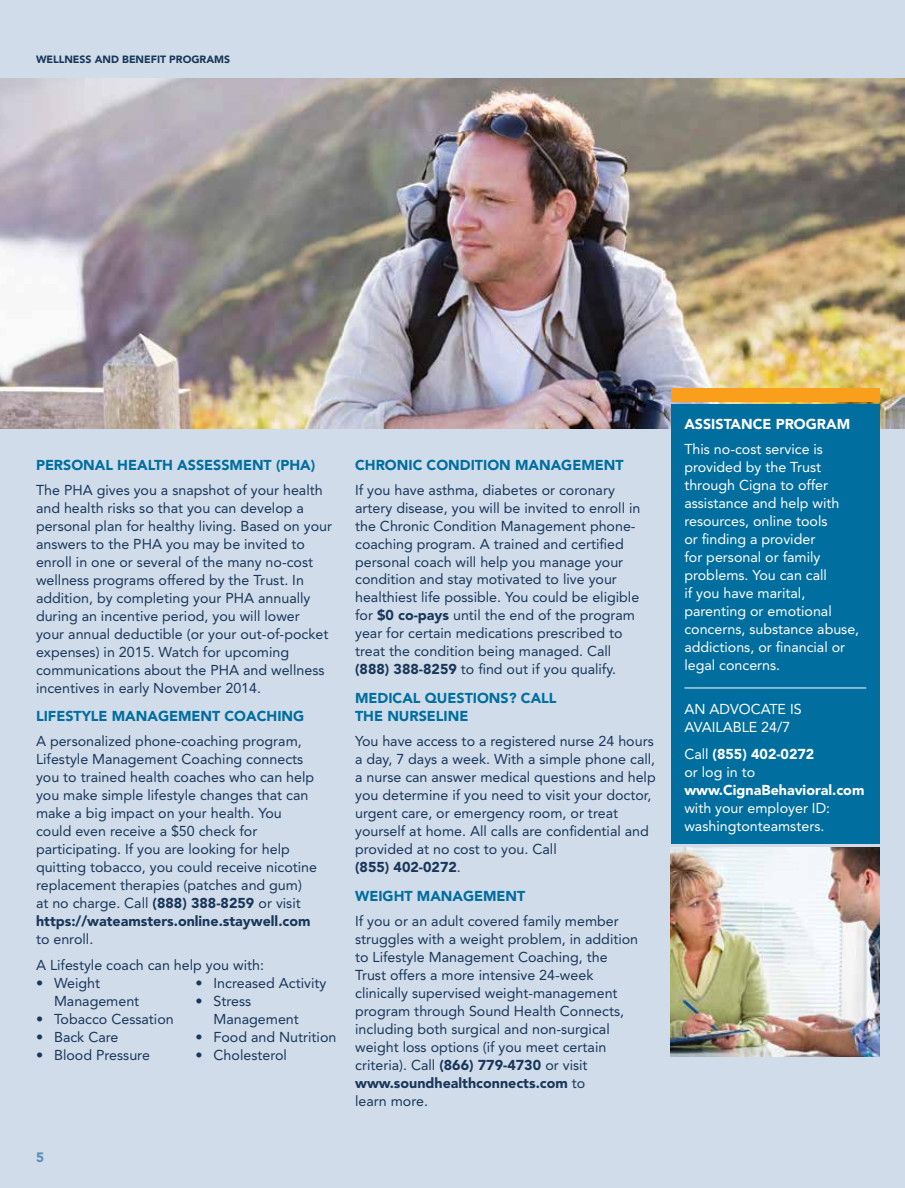
<style>
.page{position:relative;width:905px;height:1188px;background:#fff}
.page>*{position:absolute;margin:0;border:0;box-sizing:border-box;transform-origin:0 0}
.t1{font:14.25px/18px "Avenir";color:#193759}
.t2{font:14.25px/18px "Avenir";color:#fff}
.t3{font:900 14.25px/18px "Avenir";color:#006e9f}
.t4{font:900 14.25px "Avenir";color:#fff}
.t5{font:900 13.5px "Avenir";color:#598db7}
.t6{font:900 10.5px "Avenir";color:#193759}
.s1{font-weight:900}
</style>
<div class="page">
<div style="left:0;top:0;width:904px;height:1188px;background:#d1dceb"></div>
<img style="left:0;top:79px;width:904px;height:349px">
<img style="left:670px;top:848px;width:209px;height:208px">
<div style="left:670px;top:388px;width:209px;height:14px;background:#f99f1c"></div>
<div style="left:670px;top:405px;width:209px;height:439px;background:#006e9f"></div>
<hr style="left:684px;top:688px;width:182px;height:1px;background:#fff">
<p class="t6" style="left:36px;top:53px;width:196px">WELLNESS AND BENEFIT PROGRAMS</p>
<p class="t3" style="left:36px;top:456px;width:281px">PERSONAL HEALTH ASSESSMENT (PHA)</p>
<p class="t1" style="left:36px;top:481px;width:297px">The PHA gives you a snapshot of your health and health risks so that you can develop a personal plan for healthy living. Based on your answers to the PHA you may be invited to enroll in one or several of the many no-cost wellness programs offered by the Trust. In addition, by completing your PHA annually during an incentive period, you will lower<br>your annual deductible (or your out-of-pocket expenses) in 2015. Watch for upcoming communications about the PHA and wellness incentives in early November 2014.</p>
<p class="t3" style="left:36px;top:707px;width:270px">LIFESTYLE MANAGEMENT COACHING</p>
<p class="t1" style="left:36px;top:732px;width:282px">A personalized phone-coaching program, Lifestyle Management Coaching connects you to trained health coaches who can help you make simple lifestyle changes that can make a big impact on your health. You could even receive a $50 check for participating. If you are looking for help quitting tobacco, you could receive nicotine replacement therapies (patches and gum) at no charge. Call <span class="s1">(888) 388-8259</span> or visit <span class="s1">https://wateamsters.online.staywell.com</span></p>
<p class="t1" style="left:36px;top:926px;width:229px;line-height:26px">to enroll.<br>A Lifestyle coach can help you with:</p>
<p class="t1" style="left:54px;top:974px;width:87px;text-indent:-18px">• Weight<br>Management</p>
<p class="t1" style="left:36px;top:1010px;width:139px">• Tobacco Cessation</p>
<p class="t1" style="left:36px;top:1028px;width:84px">• Back Care</p>
<p class="t1" style="left:36px;top:1046px;width:115px">• Blood Pressure</p>
<p class="t1" style="left:195px;top:974px;width:132px">• Increased Activity</p>
<p class="t1" style="left:213px;top:992px;width:87px;text-indent:-18px">• Stress<br>Management</p>
<p class="t1" style="left:195px;top:1028px;width:142px">• Food and Nutrition</p>
<p class="t1" style="left:195px;top:1046px;width:93px">• Cholesterol</p>
<p class="t5" style="left:36px;top:1149px;width:9px">5</p>
<p class="t3" style="left:355px;top:456px;width:270px">CHRONIC CONDITION MANAGEMENT</p>
<p class="t1" style="left:355px;top:481px;width:287px">If you have asthma, diabetes or coronary artery disease, you will be invited to enroll in the Chronic Condition Management phone&shy;coaching program. A trained and certified personal coach will help you manage your condition and stay motivated to live your healthiest life possible. You could be eligible for <span class="s1">$0 co-pays</span> until the end of the program year for certain medications prescribed to treat the condition being managed. Call <span class="s1">(888) 388-8259</span> to find out if you qualify.</p>
<p class="t3" style="left:355px;top:689px;width:203px">MEDICAL QUESTIONS? CALL<br>THE NURSELINE</p>
<p class="t1" style="left:355px;top:732px;width:302px">You have access to a registered nurse 24 hours a day, 7 days a week. With a simple phone call, a nurse can answer medical questions and help you determine if you need to visit your doctor, urgent care, or emergency room, or treat yourself at home. All calls are confidential and provided at no cost to you. Call<br><span class="s1">(855) 402-0272</span>.</p>
<p class="t3" style="left:355px;top:887px;width:172px">WEIGHT MANAGEMENT</p>
<p class="t1" style="left:355px;top:912px;width:284px">If you or an adult covered family member struggles with a weight problem, in addition to Lifestyle Management Coaching, the Trust offers a more intensive 24-week clinically supervised weight-management program through Sound Health Connects, including both surgical and non-surgical weight loss options (if you meet certain criteria). Call <span class="s1">(866) 779-4730</span> or visit <span class="s1">www.soundhealthconnects.com</span> to<br>learn more.</p>
<p class="t4" style="left:684px;top:415px;width:167px">ASSISTANCE PROGRAM</p>
<p class="t2" style="left:684px;top:440px;width:176px">This no-cost service is provided by the Trust through Cigna to offer assistance and help with resources, online tools<br>or finding a provider<br>for personal or family problems. You can call<br>if you have marital, parenting or emotional concerns, substance abuse, addictions, or financial or legal concerns.</p>
<p class="t2" style="left:684px;top:700px;width:119px">AN ADVOCATE IS<br>AVAILABLE 24/7</p>
<p class="t2" style="left:684px;top:745px;width:131px">Call <span class="s1">(855) 402-0272 </span>or log in to</p>
<p class="t4" style="left:684px;top:781px;width:181px">www.CignaBehavioral.com</p>
<p class="t2" style="left:684px;top:799px;width:147px">with your employer ID: washingtonteamsters.</p>
</div>
